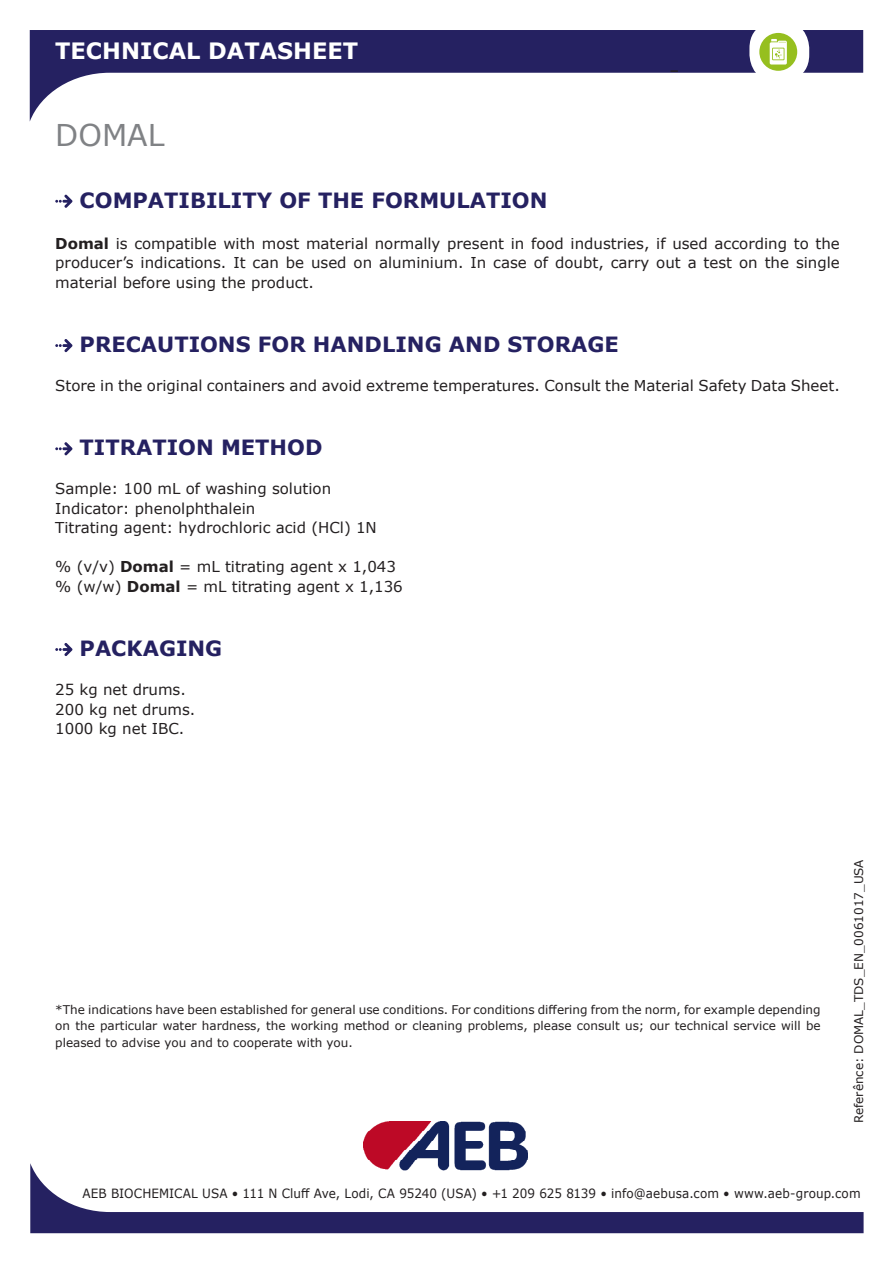
<style>
.page{position:relative;width:893px;height:1263px;background:#fff}
.page>*{position:absolute;margin:0;border:0;box-sizing:border-box;transform-origin:0 0}
.t1{font:30px "Verdana";color:#808285}
.t2{font:700 22.5px "Verdana";color:#fff}
.t3{font:700 21px "Verdana";color:#252161}
.t4{font:15px/19.5px "Verdana";color:#231f20;text-align:justify}
.t5{font:12.75px "Verdana";letter-spacing:.01em;color:#231f20;scale:.94 1}
.t6{font:12px/16.5px "Verdana";color:#231f20;text-align:justify}
.s1{font-weight:700}
</style>
<div class="page">
<svg style="left:30px;top:30px;width:833px;height:91px"></svg>
<svg style="left:670px;top:70px;width:8px;height:2px"></svg>
<div style="left:749px;top:21px;width:60px;height:61px;background:#fff;border-radius:27px"></div>
<div style="left:759px;top:33px;width:38px;height:38px;background:#96bf1f;border-radius:50%"></div>
<svg style="left:770px;top:39px;width:17px;height:26px"></svg>
<img style="left:363px;top:1121px;width:165px;height:42px">
<svg style="left:30px;top:1163px;width:834px;height:70px"></svg>
<svg style="left:55px;top:195px;width:17px;height:13px"></svg>
<svg style="left:55px;top:339px;width:17px;height:13px"></svg>
<svg style="left:55px;top:442px;width:17px;height:13px"></svg>
<svg style="left:55px;top:643px;width:17px;height:13px"></svg>
<h2 class="t2" style="left:55px;top:35px;width:304px">TECHNICAL DATASHEET</h2>
<p class="t1" style="left:55px;top:114px;width:111px">DOMAL</p>
<p class="t3" style="left:80px;top:185px;width:469px">COMPATIBILITY OF THE FORMULATION</p>
<p class="t4" style="left:55px;top:234px;width:786px"><span class="s1">Domal</span> is compatible with most material normally present in food industries, if used according to the producer’s indications. It can be used on aluminium. In case of doubt, carry out a test on the single material before using the product.</p>
<p class="t3" style="left:80px;top:330px;width:541px">PRECAUTIONS FOR HANDLING AND STORAGE</p>
<p class="t4" style="left:55px;top:376px;width:786px">Store in the original containers and avoid extreme temperatures. Consult the Material Safety Data Sheet.</p>
<p class="t3" style="left:80px;top:433px;width:244px">TITRATION METHOD</p>
<p class="t4" style="left:55px;top:479px;width:277px">Sample: 100 mL of washing solution</p>
<p class="t4" style="left:55px;top:498px;width:202px">Indicator: phenolphthalein</p>
<p class="t4" style="left:55px;top:518px;width:323px">Titrating agent: hydrochloric acid (HCl) 1N</p>
<p class="t4" style="left:55px;top:557px;width:342px">% (v/v) <span class="s1">Domal</span> = mL titrating agent x 1,043</p>
<p class="t4" style="left:55px;top:576px;width:349px">% (w/w) <span class="s1">Domal</span> = mL titrating agent x 1,136</p>
<p class="t3" style="left:80px;top:633px;width:144px">PACKAGING</p>
<p class="t4" style="left:55px;top:680px;width:132px">25 kg net drums.</p>
<p class="t4" style="left:55px;top:699px;width:142px">200 kg net drums.</p>
<p class="t4" style="left:55px;top:719px;width:131px">1000 kg net IBC.</p>
<p class="t6" style="left:55px;top:1001px;width:767px">*The indications have been established for general use conditions. For conditions differing from the norm, for example depending on the particular water hardness, the working method or cleaning problems, please consult us; our technical service will be pleased to advise you and to cooperate with you.</p>
<p class="t6" style="left:850px;top:1123px;width:265px;rotate:-90deg">Referênce: DOMAL_TDS_EN_0061017_USA</p>
<p class="t5" style="left:82px;top:1184px;width:829px">AEB BIOCHEMICAL USA • 111 N Cluff Ave, Lodi, CA 95240 (USA) • +1 209 625 8139 • info@aebusa.com • www.aeb-group.com</p>
</div>
